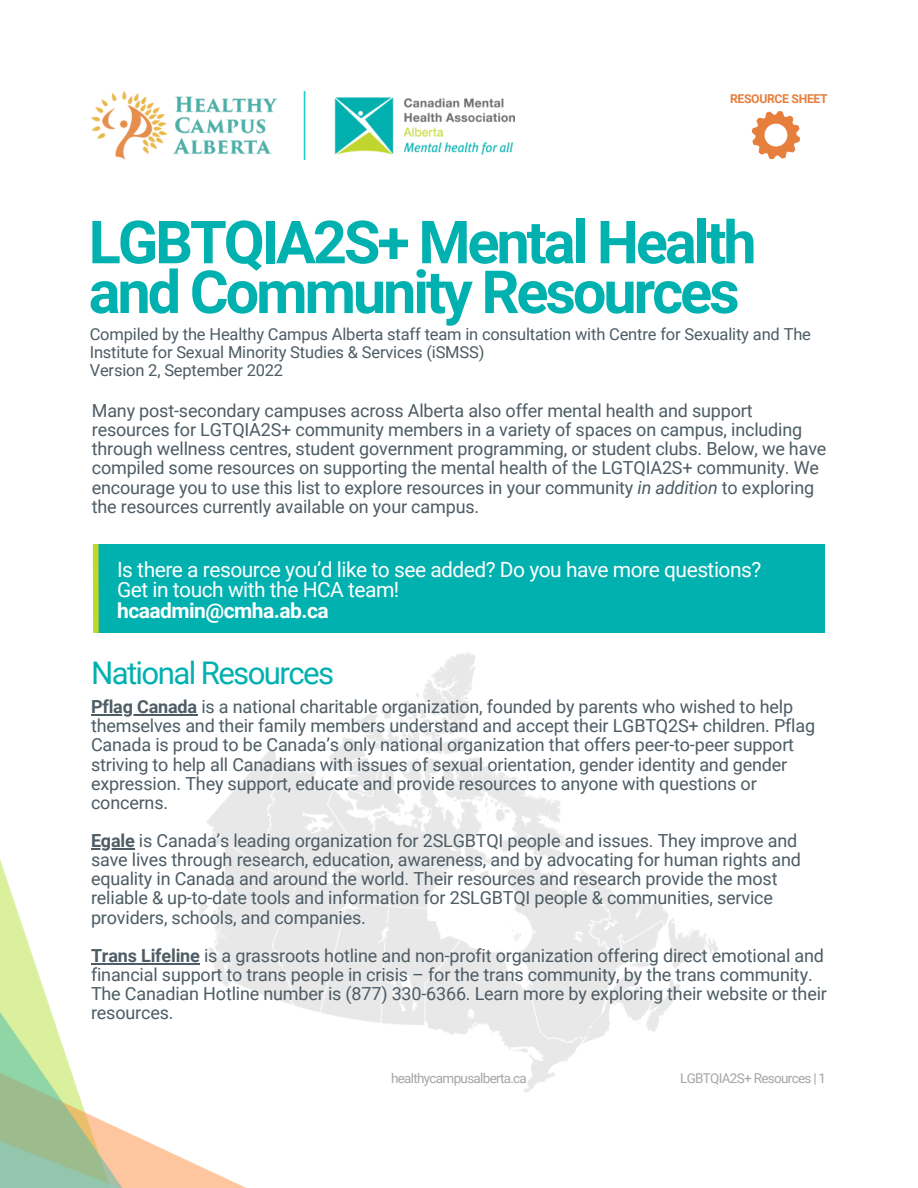
<style>
.page{position:relative;width:918px;height:1188px;background:#fff}
.page>*{position:absolute;margin:0;border:0;box-sizing:border-box;transform-origin:0 0}
.t1{font:700 59.4px/49.8px "Roboto";letter-spacing:-.05em;color:#01b1af}
.t2{font:31.2px "Roboto";letter-spacing:-.05em;color:#00b1b0}
.t3{font:21px/20.2px "Roboto";letter-spacing:-.025em;color:#fff}
.t4{font:700 21px "Roboto";letter-spacing:-.025em;color:#fff}
.t5{font:18px/19.2px "Roboto";letter-spacing:-.01em;color:#4d5c65}
.t6{font:16.5px/18px "Roboto";letter-spacing:-.01em;color:#4d5c65}
.t7{font:13.5px "Roboto";letter-spacing:-.05em;color:#a6a6a6}
.t8{font:700 12.15px "Roboto";letter-spacing:-.025em;color:#e67e3c}
.s1{font-style:italic}
.s2{font-weight:700}
</style>
<div class="page">
<img style="left:92px;top:92px;width:423px;height:67px">
<img style="left:0;top:849px;width:247px;height:339px">
<svg style="left:752px;top:111px;width:48px;height:48px"></svg>
<img style="left:189px;top:653px;width:529px;height:449px">
<hr style="left:91px;top:714px;width:106px;height:1px;background:#4d5c65">
<hr style="left:91px;top:848px;width:44px;height:1px;background:#4d5c65">
<hr style="left:91px;top:963px;width:109px;height:1px;background:#4d5c65">
<div style="left:96px;top:544px;width:729px;height:89px;background:#00b1b0"></div>
<div style="left:93px;top:544px;width:6px;height:89px;background:#c1d72b"></div>
<p class="t8" style="left:730px;top:91px;width:99px">RESOURCE SHEET</p>
<h1 class="t1" style="left:89px;top:218px;width:669px">LGBTQIA2S+ Mental Health and Community Resources</h1>
<p class="t6" style="left:90px;top:325px;width:723px">Compiled by the Healthy Campus Alberta staff team in consultation with Centre for Sexuality and The<br>Institute for Sexual Minority Studies &amp; Services (iSMSS)<br>Version 2, September 2022</p>
<p class="t5" style="left:92px;top:401px;width:736px">Many post-secondary campuses across Alberta also offer mental health and support resources for LGTQIA2S+ community members in a variety of spaces on campus, including through wellness centres, student government programming, or student clubs. Below, we have compiled some resources on supporting the mental health of the LGTQIA2S+ community. We encourage you to use this list to explore resources in your community <span class="s1">in addition</span> to exploring the resources currently available on your campus.</p>
<p class="t3" style="left:117px;top:560px;width:646px">Is there a resource you’d like to see added? Do you have more questions?<br>Get in touch with the HCA team!</p>
<p class="t4" style="left:117px;top:598px;width:213px">hcaadmin@cmha.ab.ca</p>
<h2 class="t2" style="left:91px;top:655px;width:245px">National Resources</h2>
<p class="t5" style="left:91px;top:697px;width:726px"><span class="s2">Pflag Canada</span> is a national charitable organization, founded by parents who wished to help themselves and their family members understand and accept their LGBTQ2S+ children. Pflag Canada is proud to be Canada’s only national organization that offers peer-to-peer support striving to help all Canadians with issues of sexual orientation, gender identity and gender expression. They support, educate and provide resources to anyone with questions or concerns.</p>
<p class="t5" style="left:91px;top:831px;width:711px"><span class="s2">Egale</span> is Canada’s leading organization for 2SLGBTQI people and issues. They improve and save lives through research, education, awareness, and by advocating for human rights and equality in Canada and around the world. Their resources and research provide the most reliable &amp; up-to-date tools and information for 2SLGBTQI people &amp; communities, service providers, schools, and companies.</p>
<p class="t5" style="left:91px;top:946px;width:737px"><span class="s2">Trans Lifeline</span> is a grassroots hotline and non-profit organization offering direct emotional and financial support to trans people in crisis – for the trans community, by the trans community.<br>The Canadian Hotline number is (877) 330-6366. Learn more by exploring their website or their resources.</p>
<p class="t7" style="left:391px;top:1071px;width:137px">healthycampusalberta.ca</p>
<p class="t7" style="left:680px;top:1071px;width:147px">LGBTQIA2S+ Resources | 1</p>
</div>
